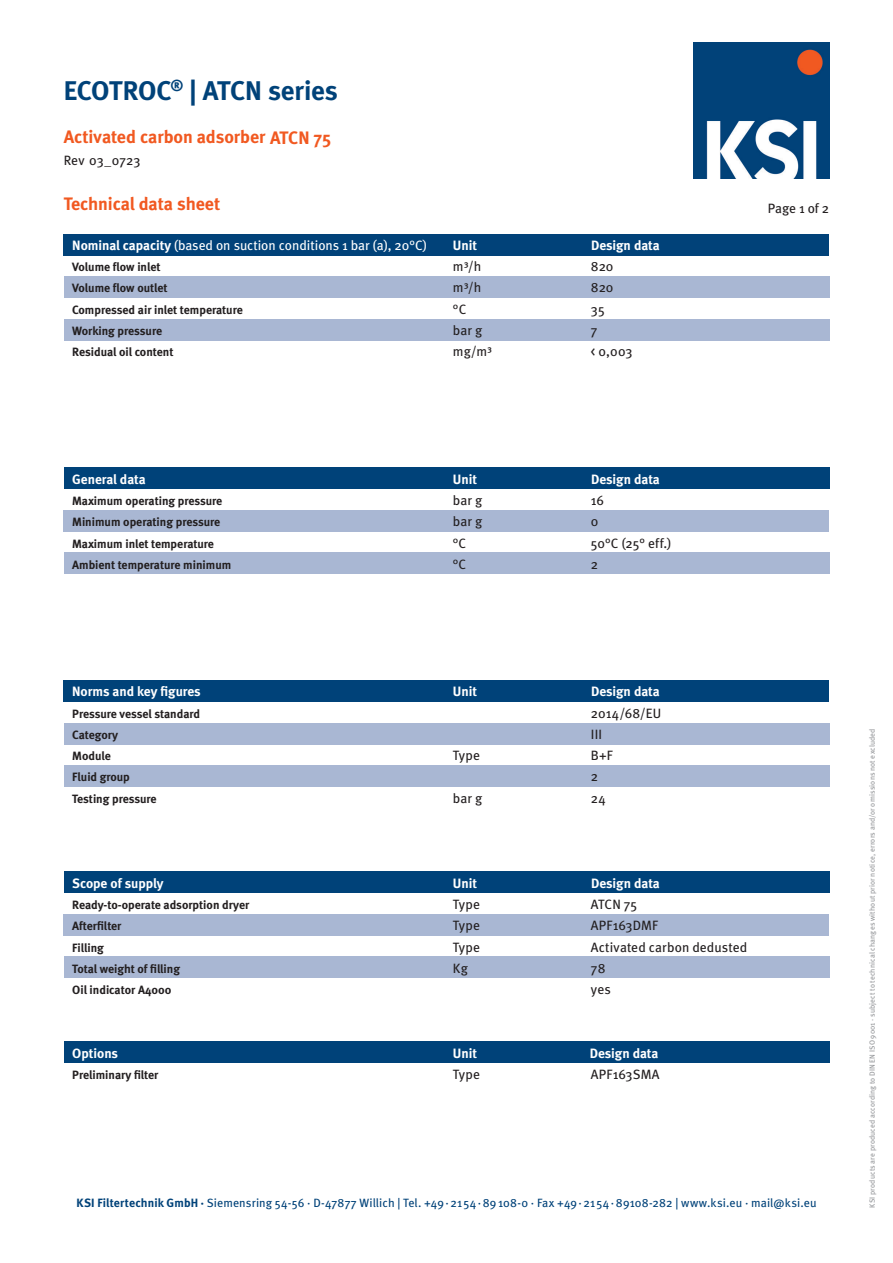
<style>
.page{position:relative;width:893px;height:1263px;background:#fff}
.page>*{position:absolute;margin:0;border:0;box-sizing:border-box;transform-origin:0 0}
.t1{font:700 27px "Meta";letter-spacing:-.01em;color:#004279}
.t2{font:700 18px "Meta";letter-spacing:-.005em;color:#f15921}
.t3{font:13.5px/21.3px "Meta";letter-spacing:.005em;color:#231f20}
.t4{font:700 13.5px "Meta";color:#fff}
.t5{font:13.5px "Meta";color:#fff}
.t6{font:700 12px/21.3px "Meta";color:#231f20}
.t7{font:12px "Meta";letter-spacing:.01em;color:#004279}
.t8{font:7.5px "Meta";letter-spacing:.02em;color:#939598}
.s1{font-weight:700}
</style>
<div class="page">
<div style="left:64px;top:957px;width:765px;height:21px;background:#a9b7d3"></div>
<div style="left:64px;top:914px;width:765px;height:21px;background:#a9b7d3"></div>
<div style="left:64px;top:872px;width:765px;height:21px;background:#004279"></div>
<div style="left:64px;top:234px;width:765px;height:21px;background:#014279"></div>
<div style="left:64px;top:765px;width:765px;height:22px;background:#a9b7d3"></div>
<div style="left:64px;top:723px;width:765px;height:21px;background:#a9b7d3"></div>
<div style="left:64px;top:510px;width:765px;height:21px;background:#a9b7d3"></div>
<div style="left:64px;top:553px;width:765px;height:21px;background:#a9b7d3"></div>
<div style="left:64px;top:319px;width:765px;height:21px;background:#a9b7d3"></div>
<div style="left:64px;top:276px;width:765px;height:22px;background:#a9b7d3"></div>
<img style="left:693px;top:43px;width:136px;height:136px">
<div style="left:64px;top:468px;width:765px;height:21px;background:#004279"></div>
<div style="left:64px;top:680px;width:765px;height:22px;background:#004279"></div>
<div style="left:64px;top:1042px;width:765px;height:21px;background:#004279"></div>
<h1 class="t1" style="left:64px;top:74px;width:276px">ECOTROC<sup>®</sup> | ATCN series</h1>
<p class="t2" style="left:64px;top:125px;width:269px">Activated carbon adsorber ATCN 75</p>
<p class="t3" style="left:64px;top:149px;width:78px">Rev 03_0723</p>
<h2 class="t2" style="left:64px;top:193px;width:158px">Technical data sheet</h2>
<p class="t5" style="left:72px;top:237px;width:356px"><span class="s1">Nominal capacity</span> (based on suction conditions 1 bar (a), 20°C)</p>
<p class="t6" style="left:72px;top:256px;width:172px">Volume flow inlet<br>Volume flow outlet<br>Compressed air inlet temperature<br>Working pressure<br>Residual oil content</p>
<p class="t4" style="left:453px;top:237px;width:26px">Unit</p>
<p class="t4" style="left:591px;top:237px;width:70px">Design data</p>
<p class="t3" style="left:453px;top:255px;width:41px">m³/h m³/h °C<br>bar g mg/m³</p>
<p class="t3" style="left:591px;top:255px;width:24px">820</p>
<p class="t3" style="left:591px;top:277px;width:24px">820</p>
<p class="t3" style="left:591px;top:298px;width:15px">35</p>
<p class="t3" style="left:591px;top:319px;width:8px">7</p>
<p class="t3" style="left:591px;top:340px;width:43px">&lt; 0,003</p>
<p class="t3" style="left:768px;top:197px;width:63px">Page 1 of 2</p>
<p class="t4" style="left:72px;top:470px;width:75px">General data</p>
<p class="t6" style="left:72px;top:490px;width:161px">Maximum operating pressure<br>Minimum operating pressure<br>Maximum inlet temperature<br>Ambient temperature minimum</p>
<p class="t4" style="left:72px;top:683px;width:130px">Norms and key figures</p>
<p class="t6" style="left:72px;top:702px;width:129px">Pressure vessel standard<br>Category<br>Module<br>Fluid group<br>Testing pressure</p>
<p class="t4" style="left:453px;top:470px;width:26px">Unit</p>
<p class="t3" style="left:453px;top:489px;width:31px">bar g bar g °C °C</p>
<p class="t4" style="left:453px;top:683px;width:26px">Unit</p>
<p class="t3" style="left:453px;top:744px;width:29px">Type</p>
<p class="t3" style="left:453px;top:787px;width:31px">bar g</p>
<p class="t4" style="left:72px;top:874px;width:93px">Scope of supply</p>
<p class="t6" style="left:72px;top:894px;width:179px">Ready-to-operate adsorption dryer<br>Afterfilter<br>Filling<br>Total weight of filling<br>Oil indicator A4000</p>
<p class="t3" style="left:453px;top:893px;width:29px;text-align:justify">Type Type Type Kg</p>
<p class="t4" style="left:453px;top:874px;width:26px">Unit</p>
<p class="t4" style="left:72px;top:1044px;width:47px">Options</p>
<p class="t6" style="left:72px;top:1064px;width:88px">Preliminary filter</p>
<p class="t3" style="left:453px;top:1063px;width:29px">Type</p>
<p class="t4" style="left:453px;top:1044px;width:26px">Unit</p>
<p class="t4" style="left:591px;top:470px;width:70px">Design data</p>
<p class="t3" style="left:591px;top:489px;width:15px">16</p>
<p class="t3" style="left:591px;top:511px;width:9px">0</p>
<p class="t3" style="left:591px;top:532px;width:82px">50°C (25° eff.)</p>
<p class="t3" style="left:591px;top:553px;width:9px">2</p>
<p class="t4" style="left:591px;top:683px;width:70px">Design data</p>
<p class="t3" style="left:591px;top:702px;width:72px">2014/68/EU</p>
<p class="t3" style="left:591px;top:723px;width:13px">III</p>
<p class="t3" style="left:591px;top:744px;width:23px">B+F</p>
<p class="t3" style="left:591px;top:766px;width:9px">2</p>
<p class="t3" style="left:591px;top:787px;width:17px">24</p>
<p class="t4" style="left:591px;top:874px;width:70px">Design data</p>
<p class="t3" style="left:591px;top:893px;width:48px">ATCN 75</p>
<p class="t3" style="left:591px;top:914px;width:68px">APF163DMF</p>
<p class="t3" style="left:591px;top:936px;width:158px">Activated carbon dedusted</p>
<p class="t3" style="left:591px;top:957px;width:16px">78</p>
<p class="t3" style="left:591px;top:978px;width:21px">yes</p>
<p class="t4" style="left:590px;top:1044px;width:70px">Design data</p>
<p class="t3" style="left:591px;top:1063px;width:70px">APF163SMA</p>
<p class="t7" style="left:76px;top:1195px;width:741px"><span class="s1">KSI Filtertechnik GmbH ·</span> Siemensring 54-56 · D-47877 Willich | Tel. +49·21 54·89108-0 · Fax +49·21 54·89108-282 | www.ksi.eu · mail@ksi.eu</p>
<p class="t8" style="left:868px;top:1208px;width:481px;rotate:-90deg">KSI products are produced according to DIN EN ISO 9001 · subject to technical changes without prior notice, errors and/or omissions not excluded</p>
</div>
